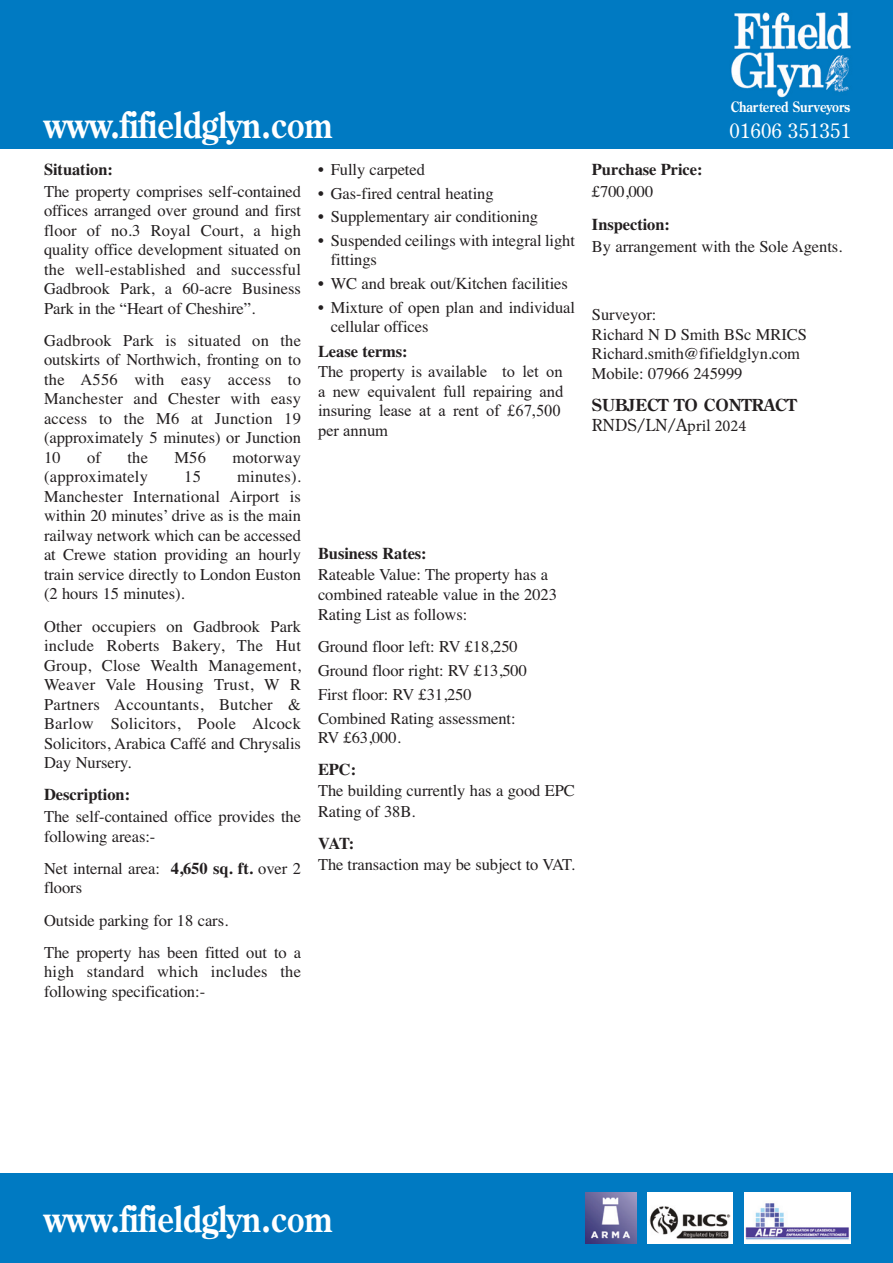
<style>
.page{position:relative;width:893px;height:1263px;background:#fff}
.page>*{position:absolute;margin:0;border:0;box-sizing:border-box;transform-origin:0 0}
.t1{font:700 36px "Century Old Style";color:#fff;scale:.85 1}
.t2{font:20.25px "Century Old Style";letter-spacing:.02em;color:#fff}
.t3{font:16.5px/19.5px "Times";letter-spacing:-.005em;color:#231f20}
.t4{font:16.5px/20px "Times New Roman";letter-spacing:-.005em;color:#231f20}
.t5{font:700 16.5px/21.6px "Times";letter-spacing:-.005em;color:#231f20}
.t6{font:700 16.5px/19.5px "Century Old Style";color:#231f20}
.t7{font:16.5px "Times";letter-spacing:.015em;color:#231f20}
.t8{font:700 14.25px "Century Old Style";letter-spacing:-.005em;color:#fff;scale:.85 1}
.s1{font-weight:700}
.s2{font-family:"Times New Roman"}
.s3{font-family:"Times";font-weight:700}
.s4{font-family:"Times"}
.s5{font-weight:400}
.s6{font-family:"Minion Pro";font-weight:400}
</style>
<div class="page">
<div style="left:0;top:0;width:893px;height:149px;background:#007ac2"></div>
<img style="left:731px;top:12px;width:120px;height:86px">
<div style="left:0;top:1174px;width:893px;height:89px;background:#007ac2"></div>
<img style="left:744px;top:1193px;width:106px;height:51px">
<div style="left:648px;top:1193px;width:85px;height:51px;background:#fff"></div>
<img style="left:649px;top:1206px;width:82px;height:33px">
<img style="left:585px;top:1193px;width:51px;height:51px">
<p class="t1" style="left:44px;top:111px;width:341px">www.fifieldglyn.com</p>
<p class="t5" style="left:44px;top:160px;width:70px">Situation:</p>
<p class="t3" style="left:44px;top:183px;width:258px;text-align:justify">The property comprises self-contained offices arranged over ground and first floor of no.3 Royal Court, a high quality office development situated on the well-established and successful Gadbrook Park, a 60-acre Business Park in the “Heart of Cheshire”.</p>
<p class="t3" style="left:44px;top:332px;width:258px;text-align:justify">Gadbrook Park is situated on the outskirts of Northwich, fronting on to the A556 with easy access to Manchester and Chester with easy access to the M6 at Junction 19 (approximately 5 minutes) or Junction 10</p>
<p class="t3" style="left:87px;top:449px;width:15px">of</p>
<p class="t3" style="left:127px;top:449px;width:22px">the</p>
<p class="t3" style="left:174px;top:449px;width:33px">M56</p>
<p class="t7" style="left:232px;top:451px;width:70px">motorway</p>
<p class="t7" style="left:44px;top:471px;width:106px">(approximately</p>
<p class="t3" style="left:184px;top:469px;width:18px">15</p>
<p class="t3" style="left:44px;top:469px;width:258px;text-align:justify;text-indent:193px">minutes).<br>Manchester International Airport is within 20 minutes’ drive as is the main railway network which can be accessed at Crewe station providing an hourly train service directly to London Euston (2 hours 15 minutes).</p>
<p class="t3" style="left:44px;top:618px;width:258px;text-align:justify">Other occupiers on Gadbrook Park include Roberts Bakery, The Hut Group, Close Wealth Management, Weaver Vale Housing Trust, W R Partners Accountants, Butcher &amp; Barlow Solicitors, Poole Alcock Solicitors, Arabica Caffé and Chrysalis Day Nursery.</p>
<p class="t5" style="left:44px;top:785px;width:88px">Description:</p>
<p class="t3" style="left:44px;top:808px;width:258px">The self-contained office provides the following areas:-</p>
<p class="t3" style="left:44px;top:860px;width:258px">Net internal area: <span class="s1">4,650 sq. ft.</span> over 2 floors</p>
<p class="t3" style="left:44px;top:912px;width:186px">Outside parking for 18 cars.</p>
<p class="t3" style="left:44px;top:944px;width:258px;text-align:justify">The property has been fitted out to a high standard which includes the following specification:-</p>
<p class="t3" style="left:318px;top:161px;width:108px">• Fully carpeted</p>
<p class="t3" style="left:318px;top:185px;width:177px">• Gas-fired central heating</p>
<p class="t3" style="left:318px;top:209px;width:222px">• Supplementary air conditioning</p>
<p class="t3" style="left:331px;top:233px;width:246px;line-height:18.9px;text-indent:-13px">• Suspended ceilings with integral light fittings</p>
<p class="t3" style="left:318px;top:276px;width:251px">• WC and break out<span class="s2">/Kitchen</span> facilities</p>
<p class="t3" style="left:331px;top:299px;width:246px;line-height:18.9px;text-indent:-13px">• Mixture of open plan and individual cellular offices</p>
<p class="t4" style="left:318px;top:340px;width:247px"><span class="s3">Lease terms:<br></span><span class="s4">The property is</span> available to let on a new equivalent full repairing and insuring lease at a rent of £67,500 per annum</p>
<p class="t3" style="left:318px;top:545px;width:240px;line-height:20.2px"><span class="s1">Business Rates:<br></span>Rateable Value: The property has a combined rateable value in the 2023<br>Rating List as follows:</p>
<p class="t3" style="left:318px;top:636px;width:210px;line-height:23.7px">Ground floor left: RV £18,250<br>Ground floor right: RV £13,500<br>First floor: RV £31,250<br>Combined Rating assessment:</p>
<p class="t3" style="left:318px;top:723px;width:84px;line-height:32.2px">RV £63,000.<br><span class="s1">EPC:</span></p>
<p class="t3" style="left:318px;top:781px;width:258px;line-height:20.7px">The building currently has a good EPC<br>Rating of 38B.</p>
<p class="t3" style="left:318px;top:834px;width:258px;line-height:21.6px"><span class="s1">VAT:<br></span>The transaction may be subject to VAT.</p>
<p class="t8" style="left:731px;top:102px;width:142px">Chartered Surveyors</p>
<p class="t2" style="left:729px;top:123px;width:123px">01606 351351</p>
<p class="t5" style="left:592px;top:160px;width:112px">Purchase Price: <span class="s5">£700,000</span></p>
<p class="t3" style="left:592px;top:215px;width:252px;line-height:21.6px"><span class="s1">Inspection:<br></span>By arrangement with the Sole Agents.</p>
<p class="t3" style="left:592px;top:307px;width:216px">Surveyor:<br>Richard N D Smith BSc MRICS<br>Richard.smith@fifieldglyn.com<br>Mobile: 07966 245999</p>
<p class="t6" style="left:592px;top:397px;width:206px">SUBJECT TO CONTRACT<br><span class="s5">RNDS/LN/A</span><span class="s6">pril 2024</span></p>
<p class="t1" style="left:44px;top:1205px;width:341px">www.fifieldglyn.com</p>
</div>
